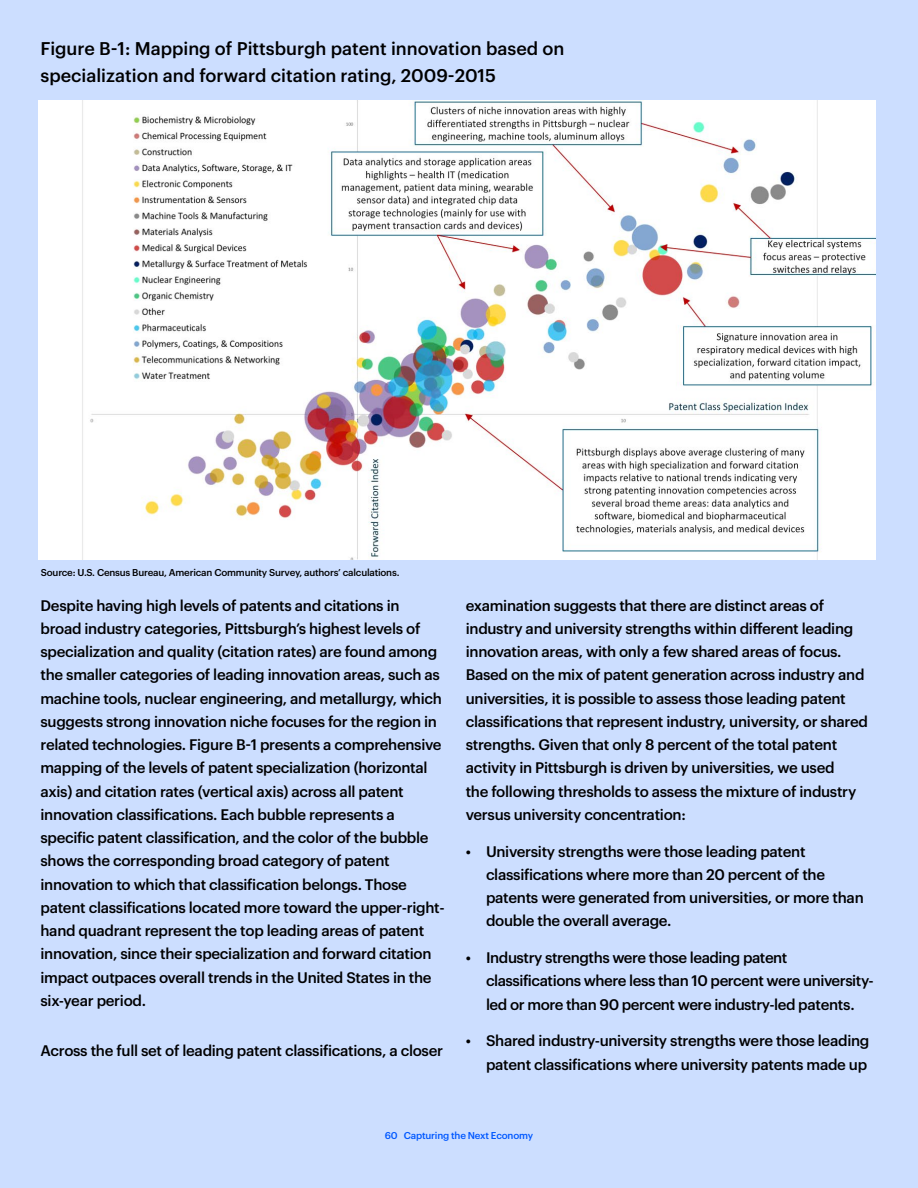
<style>
.page{position:relative;width:918px;height:1188px;background:#ccdeff}
.page>*{position:absolute;margin:0;border:0;box-sizing:border-box;transform-origin:0 0}
.t1{font:500 18px/27px "Graphik";color:#000}
.t2{font:500 15px/23.2px "Graphik";letter-spacing:-.02em;color:#000}
.t3{font:500 9.75px "Graphik";letter-spacing:-.02em;color:#000}
.t4{font:500 9.75px "Graphik";letter-spacing:-.02em;color:#0058ff}
</style>
<div class="page">
<img style="left:39px;top:100px;width:837px;height:459px">
<p class="t1" style="left:40px;top:34px;width:525px">Figure B-1: Mapping of Pittsburgh patent innovation based on specialization and forward citation rating, 2009-2015</p>
<p class="t3" style="left:41px;top:566px;width:360px">Source: U.S. Census Bureau, American Community Survey, authors’ calculations.</p>
<p class="t2" style="left:40px;top:592px;width:406px">Despite having high levels of patents and citations in<br>broad industry categories, Pittsburgh’s highest levels of specialization and quality (citation rates) are found among the smaller categories of leading innovation areas, such as machine tools, nuclear engineering, and metallurgy, which suggests strong innovation niche focuses for the region in related technologies. Figure B-1 presents a comprehensive mapping of the levels of patent specialization (horizontal axis) and citation rates (vertical axis) across all patent innovation classifications. Each bubble represents a specific patent classification, and the color of the bubble shows the corresponding broad category of patent innovation to which that classification belongs. Those patent classifications located more toward the upper-right&shy;hand quadrant represent the top leading areas of patent innovation, since their specialization and forward citation impact outpaces overall trends in the United States in the six-year period.</p>
<p class="t2" style="left:40px;top:1038px;width:404px">Across the full set of leading patent classifications, a closer</p>
<p class="t2" style="left:466px;top:592px;width:404px">examination suggests that there are distinct areas of industry and university strengths within different leading innovation areas, with only a few shared areas of focus.<br>Based on the mix of patent generation across industry and universities, it is possible to assess those leading patent classifications that represent industry, university, or shared strengths. Given that only 8 percent of the total patent activity in Pittsburgh is driven by universities, we used<br>the following thresholds to assess the mixture of industry versus university concentration:</p>
<p class="t2" style="left:486px;top:838px;width:379px;text-indent:-20px">• University strengths were those leading patent classifications where more than 20 percent of the patents were generated from universities, or more than double the overall average.</p>
<p class="t2" style="left:486px;top:945px;width:389px;text-indent:-20px">• Industry strengths were those leading patent classifications where less than 10 percent were university&shy;led or more than 90 percent were industry-led patents.</p>
<p class="t2" style="left:466px;top:1028px;width:405px;text-align:right">• Shared industry-university strengths were those leading patent classifications where university patents made up</p>
<p class="t4" style="left:385px;top:1128px;width:150px">60 Capturing the Next Economy</p>
</div>
